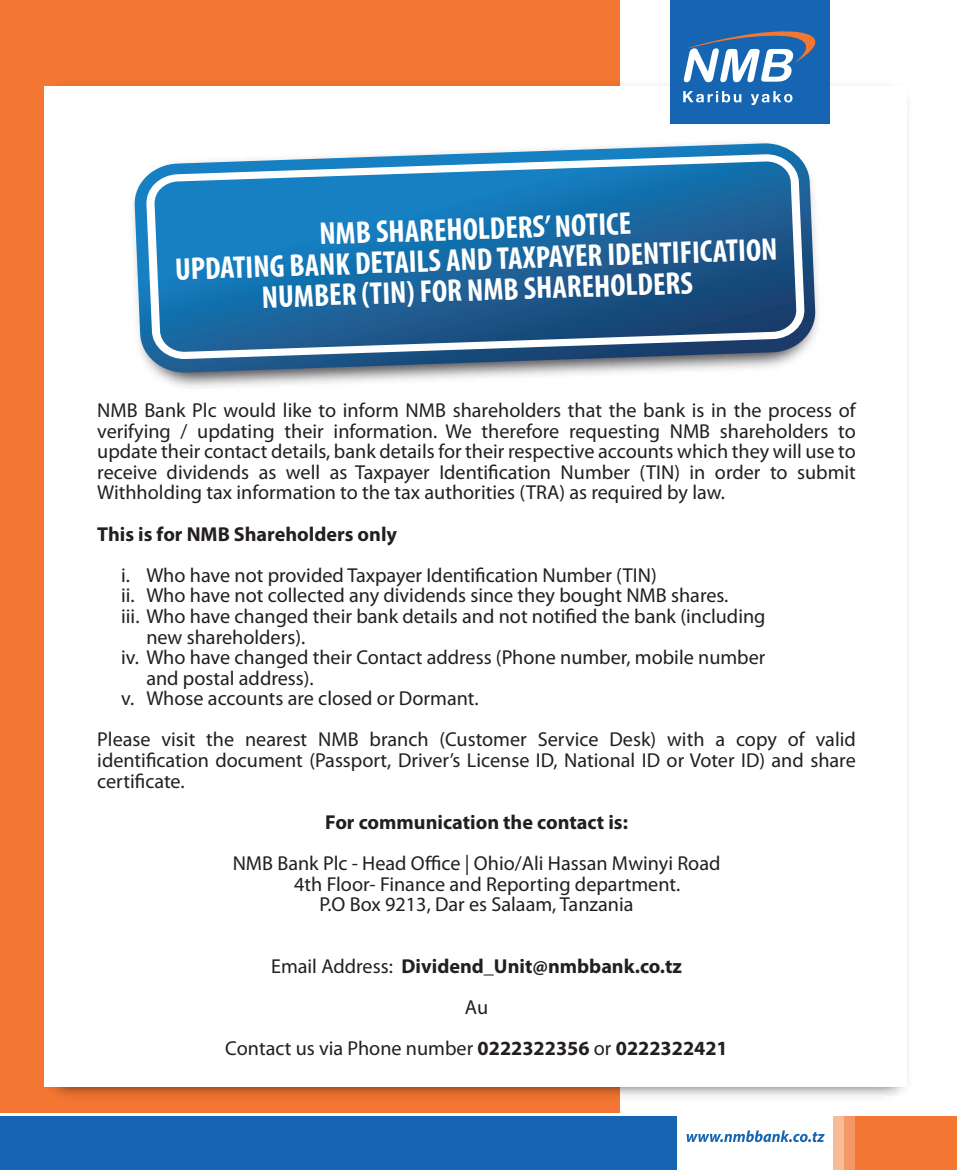
<style>
.page{position:relative;width:957px;height:1170px;background:#fff}
.page>*{position:absolute;margin:0;border:0;box-sizing:border-box;transform-origin:0 0}
.t1{font:700 condensed 31.5px/30.5px "Myriad Pro";color:#fff;text-align:center}
.t2{font:20.25px/20.5px "Myriad Pro";color:#231f20;text-align:justify}
.t3{font:700 20.25px/41.2px "Myriad Pro";color:#231f20;text-align:center}
.s1{font-weight:400}
</style>
<div class="page">
<div style="left:0;top:0;width:619px;height:1135px;background:#f37632"></div>
<img style="left:44px;top:76px;width:864px;height:1028px">
<div style="left:44px;top:87px;width:862px;height:999px;background:#fff"></div>
<div style="left:0;top:1112px;width:957px;height:57px;background:#fff"></div>
<div style="left:0;top:1116px;width:677px;height:53px;background:#1665b2"></div>
<div style="left:832px;top:1116px;width:12px;height:53px;background:#f9ba98"></div>
<div style="left:844px;top:1116px;width:11px;height:53px;background:#f69865"></div>
<div style="left:855px;top:1116px;width:102px;height:53px;background:#f37632"></div>
<svg style="left:686px;top:1130px;width:138px;height:11px"></svg>
<svg style="left:134px;top:143px;width:682px;height:230px"></svg>
<svg style="left:146px;top:154px;width:659px;height:205px;background:#3177aa"></svg>
<div style="left:670px;top:0;width:160px;height:123px;background:#1665b2"></div>
<svg style="left:683px;top:31px;width:133px;height:51px"></svg>
<svg style="left:683px;top:91px;width:58px;height:11px"></svg>
<svg style="left:751px;top:91px;width:41px;height:14px"></svg>
<h1 class="t1" style="left:173px;top:223px;width:604px;rotate:-2deg">NMB SHAREHOLDERS’ NOTICE<br>UPDATING BANK DETAILS AND TAXPAYER IDENTIFICATION<br>NUMBER (TIN) FOR NMB SHAREHOLDERS</h1>
<p class="t2" style="left:97px;top:400px;width:760px">NMB Bank Plc would like to inform NMB shareholders that the bank is in the process of verifying / updating their information. We therefore requesting NMB shareholders to update their contact details, bank details for their respective accounts which they will use to receive dividends as well as Taxpayer Identification Number (TIN) in order to submit Withholding tax information to the tax authorities (TRA) as required by law.</p>
<p class="t3" style="left:97px;top:512px;width:301px">This is for NMB Shareholders only</p>
<p class="t2" style="left:121px;top:565px;width:537px">i. Who have not provided Taxpayer Identification Number (TIN)</p>
<p class="t2" style="left:121px;top:585px;width:609px">ii. Who have not collected any dividends since they bought NMB shares.</p>
<p class="t2" style="left:121px;top:606px;width:646px">iii. Who have changed their bank details and not notified the bank (including</p>
<p class="t2" style="left:146px;top:626px;width:160px">new shareholders).</p>
<p class="t2" style="left:121px;top:647px;width:646px">iv. Who have changed their Contact address (Phone number, mobile number</p>
<p class="t2" style="left:146px;top:668px;width:169px">and postal address).</p>
<p class="t2" style="left:121px;top:688px;width:359px">v. Whose accounts are closed or Dormant.</p>
<p class="t2" style="left:97px;top:729px;width:760px">Please visit the nearest NMB branch (Customer Service Desk) with a copy of valid identification document (Passport, Driver’s License ID, National ID or Voter ID) and share certificate.</p>
<p class="t3" style="left:325px;top:800px;width:304px">For communication the contact is:</p>
<p class="t2" style="left:233px;top:853px;width:489px">NMB Bank Plc - Head Office | Ohio/Ali Hassan Mwinyi Road</p>
<p class="t2" style="left:294px;top:873px;width:388px">4th Floor- Finance and Reporting department.</p>
<p class="t2" style="left:319px;top:894px;width:315px">P.O Box 9213, Dar es Salaam, Tanzania</p>
<p class="t3" style="left:225px;top:944px;width:504px"><span class="s1">Email Address:</span> Dividend_Unit@nmbbank.co.tz<br><span class="s1">Au<br>Contact us via Phone number</span> 0222322356 <span class="s1">or</span> 0222322421</p>
</div>
